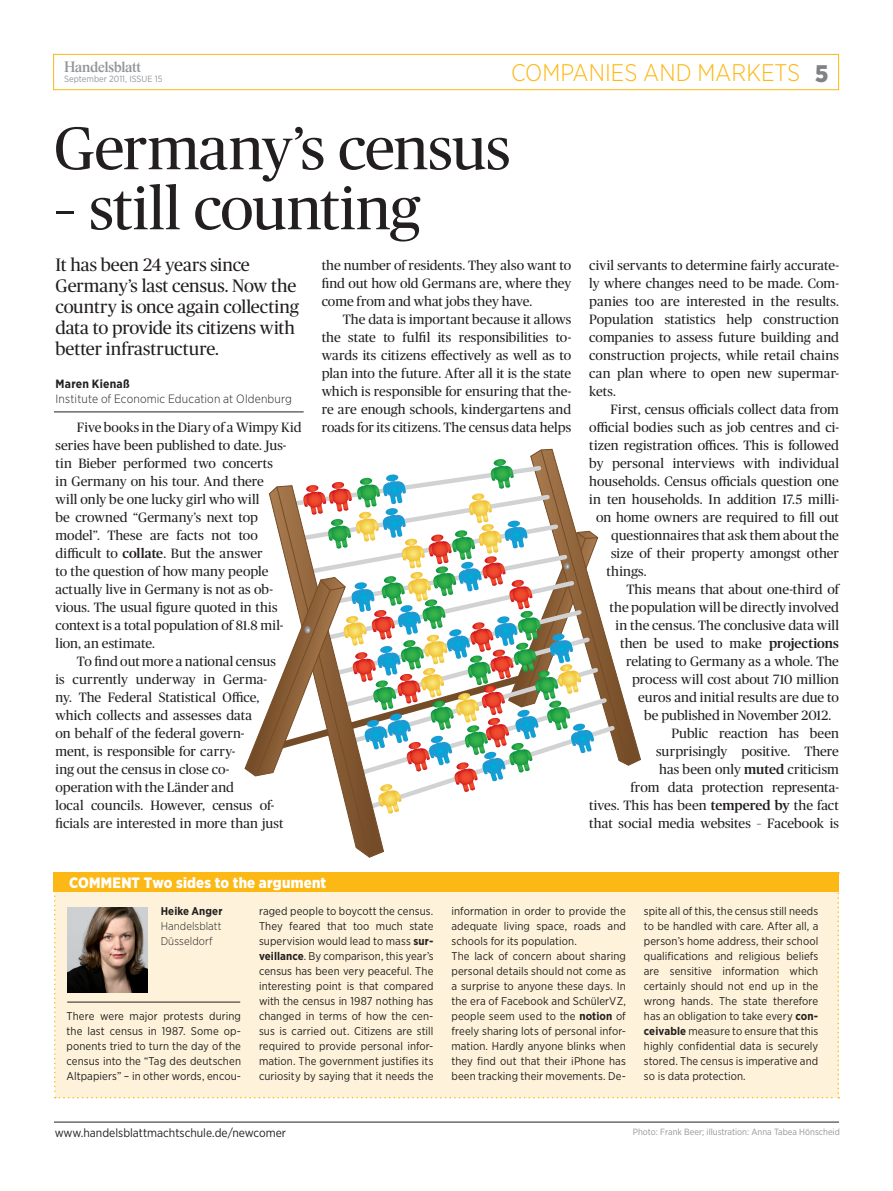
<style>
.page{position:relative;width:893px;height:1191px;background:#fff}
.page>*{position:absolute;margin:0;border:0;box-sizing:border-box;transform-origin:0 0}
.t1{font:60px "Publico";color:#231f20}
.t2{font:300 24px "Gotham Narrow";color:#fcb814}
.t3{font:900 24px "Gotham Narrow";color:#808285}
.t4{font:18px/21px "Publico";color:#231f20}
.t5{font:900 15px "Gotham Narrow";letter-spacing:.015em;color:#fff}
.t6{font:15px "Handelsblatt Logo Font";color:#939598}
.t7{font:13.5px/18px "Publico";letter-spacing:.005em;color:#231f20;text-align:justify}
.t8{font:300 12px "Gotham Narrow";letter-spacing:.01em;color:#231f20}
.t9{font:12px "Gotham Narrow";color:#231f20}
.t10{font:700 12px "Gotham Narrow";letter-spacing:.02em;color:#231f20}
.t11{font:11.25px/15px "Gotham Narrow";letter-spacing:.005em;color:#231f20;text-align:justify}
.t12{font:300 11.25px/15px "Gotham Narrow";letter-spacing:.005em;color:#231f20}
.t13{font:700 11.25px "Gotham Narrow";letter-spacing:.01em;color:#231f20}
.t14{font:9px "Gotham Narrow";color:#939598}
.s1{font-weight:500}
.s2{font-weight:700}
.s3{font-family:"Publico"}
</style>
<div class="page">
<div style="left:54px;top:892px;width:785px;height:206px;background:#fef3da"></div>
<div style="left:53px;top:54px;width:786px;height:36px;border:1px solid #fcb814"></div>
<img style="left:68px;top:907px;width:80px;height:85px">
<div style="left:54px;top:872px;width:785px;height:20px;background:#fcb814"></div>
<hr style="left:54px;top:1121px;width:785px;height:1px;background:#231f20">
<svg style="left:244px;top:448px;width:397px;height:410px"></svg>
<hr style="left:67px;top:1001px;width:173px;height:1px;background:#231f20">
<hr style="left:54px;top:411px;width:250px;height:1px;background:#231f20">
<p class="t6" style="left:64px;top:58px;width:81px">H</p>
<h2 class="t3" style="left:815px;top:58px;width:15px">5</h2>
<p class="t14" style="left:64px;top:73px;width:100px">September 2011, ISSUE 15</p>
<h2 class="t2" style="left:511px;top:58px;width:291px">COMPANIES AND MARKETS</h2>
<h1 class="t1" style="left:54px;top:115px;width:458px">Germany’s census</h1>
<h1 class="t1" style="left:54px;top:175px;width:368px">– still counting</h1>
<p class="t7" style="left:322px;top:256px;width:251px">the number of residents. They also want to find out how old Germans are, where they come from and what jobs they have.</p>
<p class="t7" style="left:322px;top:310px;width:251px;text-indent:21px">The data is important because it allows the state to fulfil its responsibilities to&shy;wards its citizens effectively as well as to plan into the future. After all it is the state which is responsible for ensuring that the&shy;re are enough schools, kindergartens and roads for its citizens. The census data helps</p>
<h3 class="t4" style="left:56px;top:254px;width:245px">It has been 24 years since<br>Germany’s last census. Now the country is once again collecting data to provide its citizens with better infrastructure.</h3>
<p class="t10" style="left:56px;top:376px;width:76px">Maren Kienaß</p>
<p class="t8" style="left:56px;top:391px;width:238px">Institute of Economic Education at Oldenburg</p>
<p class="t7" style="left:77px;top:418px;width:226px">Five books in the Diary of a Wimpy Kid</p>
<p class="t7" style="left:55px;top:436px;width:233px">series have been published to date. Jus-</p>
<p class="t7" style="left:55px;top:454px;width:219px">tin Bieber performed two concerts</p>
<p class="t7" style="left:55px;top:472px;width:210px">in Germany on his tour. And there</p>
<p class="t7" style="left:55px;top:490px;width:206px">will only be one lucky girl who will</p>
<p class="t7" style="left:55px;top:508px;width:204px">be crowned “Germany’s next top</p>
<p class="t7" style="left:55px;top:526px;width:204px">model”. These are facts not too</p>
<p class="t7" style="left:55px;top:544px;width:209px">difficult to <span class="s1">collate</span>. But the answer</p>
<p class="t7" style="left:55px;top:562px;width:215px">to the question of how many people</p>
<p class="t7" style="left:55px;top:580px;width:219px">actually live in Germany is not as ob-</p>
<p class="t7" style="left:55px;top:598px;width:224px">vious. The usual figure quoted in this</p>
<p class="t7" style="left:55px;top:616px;width:230px">context is a total population of 81.8 mil-</p>
<p class="t7" style="left:55px;top:634px;width:101px">lion, an estimate.</p>
<p class="t7" style="left:77px;top:652px;width:201px">To find out more a national census</p>
<p class="t7" style="left:55px;top:670px;width:213px">is currently underway in Germa-</p>
<p class="t7" style="left:55px;top:688px;width:205px">ny. The Federal Statistical Office,</p>
<p class="t7" style="left:55px;top:706px;width:198px">which collects and assesses data</p>
<p class="t7" style="left:55px;top:724px;width:191px">on behalf of the federal govern-</p>
<p class="t7" style="left:55px;top:742px;width:182px">ment, is responsible for carry-</p>
<p class="t7" style="left:55px;top:760px;width:176px">ing out the census in close co-</p>
<p class="t7" style="left:55px;top:778px;width:180px">operation with the Länder and</p>
<p class="t7" style="left:55px;top:796px;width:221px">local councils. However, census of-</p>
<p class="t7" style="left:55px;top:814px;width:230px">ficials are interested in more than just</p>
<p class="t7" style="left:589px;top:256px;width:251px">civil servants to determine fairly accurate&shy;ly where changes need to be made. Com&shy;panies too are interested in the results.<br>Population statistics help construction companies to assess future building and construction projects, while retail chains can plan where to open new supermar&shy;kets.</p>
<p class="t7" style="left:611px;top:400px;width:230px">First, census officials collect data from</p>
<p class="t7" style="left:589px;top:418px;width:251px">official bodies such as job centres and ci-</p>
<p class="t7" style="left:589px;top:436px;width:251px">tizen registration offices. This is followed</p>
<p class="t7" style="left:589px;top:454px;width:251px">by personal interviews with individual</p>
<p class="t7" style="left:589px;top:472px;width:251px">households. Census officials question one</p>
<p class="t7" style="left:589px;top:490px;width:251px">in ten households. In addition 17.5 milli-</p>
<p class="t7" style="left:596px;top:508px;width:244px">on home owners are required to fill out</p>
<p class="t7" style="left:611px;top:526px;width:229px">questionnaires that ask them about the</p>
<p class="t7" style="left:611px;top:544px;width:229px">size of their property amongst other</p>
<p class="t7" style="left:607px;top:562px;width:42px">things.</p>
<p class="t7" style="left:626px;top:580px;width:214px">This means that about one-third of</p>
<p class="t7" style="left:610px;top:598px;width:231px">the population will be directly involved</p>
<p class="t7" style="left:616px;top:616px;width:225px">in the census. The conclusive data will</p>
<p class="t7" style="left:620px;top:634px;width:220px">then be used to make <span class="s1">projections</span></p>
<p class="t7" style="left:626px;top:652px;width:214px">relating to Germany as a whole. The</p>
<p class="t7" style="left:632px;top:670px;width:208px">process will cost about 710 million</p>
<p class="t7" style="left:638px;top:688px;width:202px">euros and initial results are due to</p>
<p class="t7" style="left:644px;top:706px;width:189px">be published in November 2012.</p>
<p class="t7" style="left:671px;top:724px;width:169px">Public reaction has been</p>
<p class="t7" style="left:656px;top:742px;width:184px">surprisingly positive. There</p>
<p class="t7" style="left:659px;top:760px;width:181px">has been only <span class="s1">muted</span> criticism</p>
<p class="t7" style="left:631px;top:778px;width:210px">from data protection representa-</p>
<p class="t7" style="left:589px;top:796px;width:251px">tives. This has been <span class="s1">tempered by</span> the fact</p>
<p class="t7" style="left:589px;top:814px;width:251px">that social media websites – Facebook is</p>
<p class="t5" style="left:69px;top:873px;width:259px">COMMENT Two sides to the argument</p>
<p class="t13" style="left:161px;top:903px;width:63px">Heike Anger</p>
<p class="t12" style="left:161px;top:918px;width:63px">Handelsblatt<br>Düsseldorf</p>
<p class="t11" style="left:259px;top:903px;width:176px">raged people to boycott the census.<br>They feared that too much state supervision would lead to mass <span class="s2">sur&shy;veillance</span>. By comparison, this year<span class="s3">’</span>s census has been very peaceful. The interesting point is that compared with the census in 1987 nothing has changed in terms of how the cen&shy;sus is carried out. Citizens are still required to provide personal infor&shy;mation. The government justifies its curiosity by saying that it needs the</p>
<p class="t11" style="left:451px;top:903px;width:176px;text-align:left">information in order to provide the adequate living space, roads and schools for its population.<br>The lack of concern about sharing personal details should not come as a surprise to anyone these days. In the era of Facebook and SchülerVZ, people seem used to the <span class="s2">notion</span> of freely sharing lots of personal infor&shy;mation. Hardly anyone blinks when they find out that their iPhone has been tracking their movements. De-</p>
<p class="t11" style="left:644px;top:903px;width:176px">spite all of this, the census still needs to be handled with care. After all, a person<span class="s3">’</span>s home address, their school qualifications and religious beliefs are sensitive information which certainly should not end up in the wrong hands. The state therefore has an obligation to take every <span class="s2">con&shy;ceivable</span> measure to ensure that this highly confidential data is securely stored. The census is imperative and so is data protection.</p>
<p class="t11" style="left:67px;top:1008px;width:176px">There were major protests during the last census in 1987. Some op&shy;ponents tried to turn the day of the census into the <span class="s3">“</span>Tag des deutschen Altpapiers<span class="s3">”</span> – in other words, encou-</p>
<p class="t9" style="left:55px;top:1125px;width:233px">www.handelsblattmachtschule.de/newcomer</p>
<p class="t14" style="left:633px;top:1126px;width:208px">Photo: Frank Beer; illustration: Anna Tabea Hönscheid</p>
</div>
